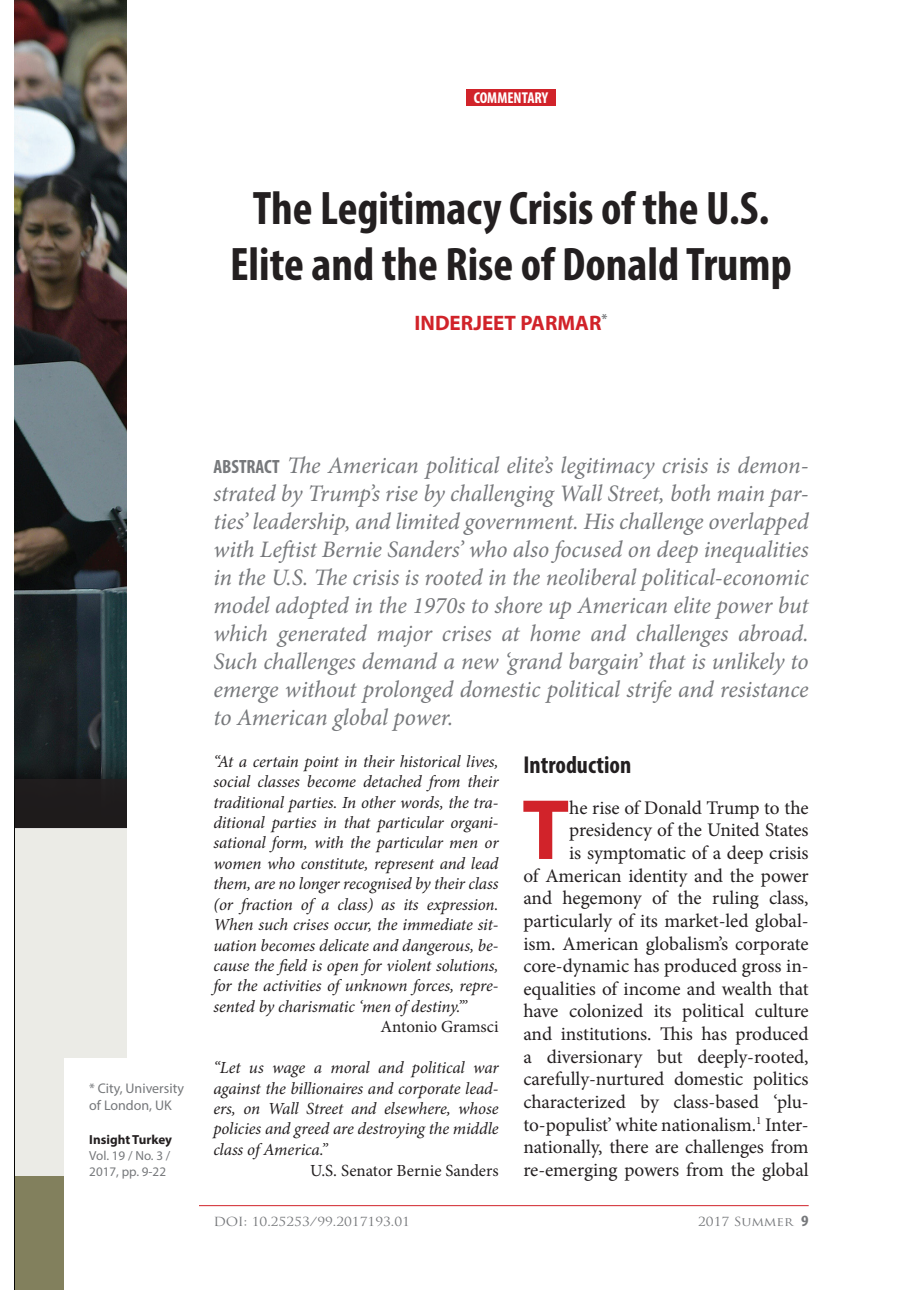
<style>
.page{position:relative;width:898px;height:1290px;background:#fff}
.page>*{position:absolute;margin:0;border:0;box-sizing:border-box;transform-origin:0 0}
.t1{font:700 86.45px "Myriad Pro";color:#d1232a}
.t2{font:700 condensed 47.25px/56px "Myriad Pro";color:#231f20;text-align:center}
.t3{font:700 condensed 24.5px "Myriad Pro";color:#231f20}
.t4{font:italic 23.62px/28px "Minion Pro";letter-spacing:-.01em;color:#76787b;text-align:justify}
.t5{font:700 21px "Myriad Pro";color:#d1232a}
.t6{font:19.25px/22.6px "Minion Pro";letter-spacing:-.005em;color:#231f20;text-align:right}
.t7{font:italic 16.97px/20.5px "Minion Pro";letter-spacing:-.01em;color:#231f20;text-align:justify}
.t8{font:16.97px "Minion Pro";color:#231f20}
.t9{font:700 condensed 15.75px "Myriad Pro";color:#fff}
.t10{font:14px/16.8px "Myriad Pro";color:#76787b}
.t11{font:13.12px/15.9px "Myriad Pro";color:#76787b}
.t12{font:700 13.12px "Myriad Pro";color:#231f20}
.t13{font:12.25px "Trajan Pro";color:#76787b;scale:1.11 1}
.s1{font-family:"Myriad Pro";font-weight:700;font-style:normal;font-stretch:condensed;font-size:19.25px}
.s2{font-family:"Myriad Pro";font-weight:700;font-stretch:condensed;font-size:15.75px}
</style>
<div class="page">
<hr style="left:114px;top:1205px;width:695px;height:1px;background:#d1232a">
<img style="left:15px;top:0;width:111px;height:779px">
<div style="left:15px;top:828px;width:111px;height:462px;background:#82805d"></div>
<div style="left:64px;top:1059px;width:135px;height:231px;background:#fff"></div>
<div style="left:15px;top:779px;width:111px;height:49px;background:#231f20"></div>
<div style="left:466px;top:89px;width:90px;height:17px;background:#d1232a"></div>
<svg style="left:15px;top:828px;width:112px;height:348px;fill:#ebebe6"></svg>
<p class="t9" style="left:474px;top:88px;width:76px">COMMENTARY</p>
<h2 class="t2" style="left:230px;top:179px;width:563px">The Legitimacy Crisis of the U.S.<br>Elite and the Rise of Donald Trump</h2>
<p class="t5" style="left:414px;top:309px;width:194px">INDERJEET PARMAR<sup>*</sup></p>
<p class="t10" style="left:89px;top:1080px;width:96px">* City, University of London, UK</p>
<p class="t12" style="left:89px;top:1131px;width:84px">Insight Turkey</p>
<p class="t11" style="left:89px;top:1147px;width:83px">Vol. 19 / No. 3 /<br>2017, pp. 9-22</p>
<p class="t4" style="left:213px;top:451px;width:597px"><span class="s1">ABSTRACT</span> The American political elite’s legitimacy crisis is demon&shy;strated by Trump’s rise by challenging Wall Street, both main par&shy;ties’ leadership, and limited government. His challenge overlapped with Leftist Bernie Sanders’ who also focused on deep inequalities in the U.S. The crisis is rooted in the neoliberal political-economic model adopted in the 1970s to shore up American elite power but which generated major crises at home and challenges abroad.<br>Such challenges demand a new ‘grand bargain’ that is unlikely to emerge without prolonged domestic political strife and resistance to American global power.</p>
<p class="t7" style="left:213px;top:751px;width:287px">“At a certain point in their historical lives, social classes become detached from their traditional parties. In other words, the tra&shy;ditional parties in that particular organi&shy;sational form, with the particular men or women who constitute, represent and lead them, are no longer recognised by their class (or fraction of a class) as its expression.<br>When such crises occur, the immediate sit&shy;uation becomes delicate and dangerous, be&shy;cause the field is open for violent solutions, for the activities of unknown forces, repre&shy;sented by charismatic ‘men of destiny.’”</p>
<p class="t8" style="left:381px;top:1015px;width:119px">Antonio Gramsci</p>
<p class="t7" style="left:213px;top:1057px;width:287px">“Let us wage a moral and political war against the billionaires and corporate lead&shy;ers, on Wall Street and elsewhere, whose policies and greed are destroying the middle class of America.”</p>
<p class="t8" style="left:310px;top:1159px;width:190px">U.S. Senator Bernie Sanders</p>
<h3 class="t3" style="left:523px;top:749px;width:109px">Introduction</h3>
<h1 class="t1" style="left:522px;top:773px;width:49px">T</h1>
<p class="t6" style="left:523px;top:796px;width:287px">he rise of Donald Trump to the presidency of the United States<br>is symptomatic of a deep crisis<br>of American identity and the power and hegemony of the ruling class, particularly of its market-led global&shy;ism. American globalism’s corporate core-dynamic has produced gross in&shy;equalities of income and wealth that have colonized its political culture and institutions. This has produced a diversionary but deeply-rooted, carefully-nurtured domestic politics characterized by class-based ‘plu&shy;to-populist’ white nationalism.<sup>1</sup> Inter&shy;nationally, there are challenges from re-emerging powers from the global</p>
<p class="t13" style="left:213px;top:1213px;width:179px">DOI: 10.25253/99.2017193.01</p>
<p class="t13" style="left:698px;top:1213px;width:101px">2017 Summer <span class="s2">9</span></p>
</div>
